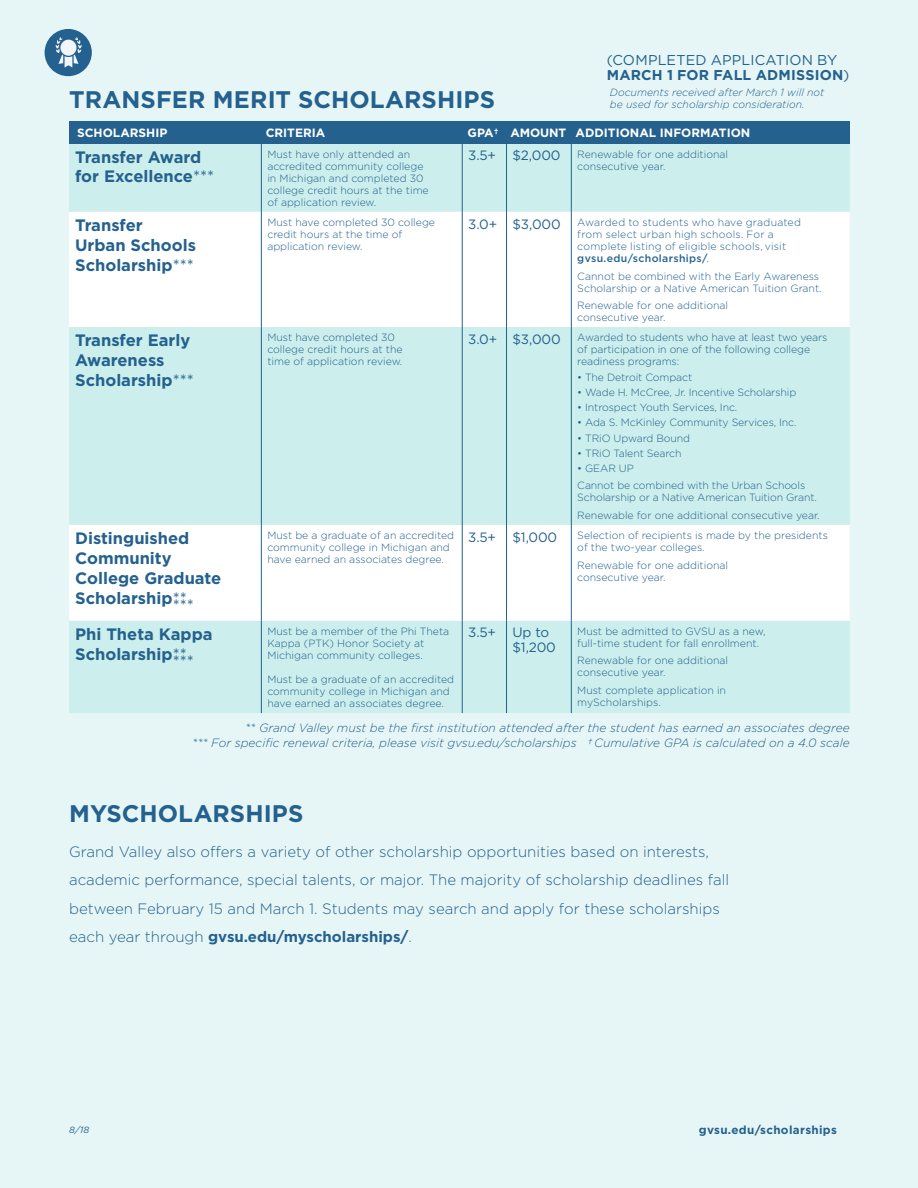
<style>
.page{position:relative;width:918px;height:1188px;background:#e6f6f6}
.page>*{position:absolute;margin:0;border:0;box-sizing:border-box;transform-origin:0 0}
.t1{font:700 24px "Gotham";letter-spacing:.005em;color:#24618e}
.t2{font:700 16.5px/19.8px "Gotham";color:#24618e}
.t3{font:16.5px "Gotham";color:#24618e}
.t4{font:300 15px/28.5px "Gotham";color:#24618e}
.t5{font:14.25px/15px "Gotham";letter-spacing:.01em;color:#24618e}
.t6{font:13.5px/15px "Gotham";letter-spacing:-.01em;color:#24618e}
.t7{font:italic 300 12px/15px "Gotham";color:#24618e;text-align:right}
.t8{font:700 12px "Gotham";color:#fff}
.t9{font:700 11.7px "Gotham";letter-spacing:.03em;color:#24618e}
.t10{font:300 10.5px/12px "Gotham";color:#24618e}
.t11{font:300 10.5px/12px "Gotham";letter-spacing:.02em;color:#24618e}
.t12{font:italic 300 10.5px/12px "Gotham";color:#24618e}
.t13{font:italic 9px "Gotham";color:#24618e}
.s1{font-weight:700}
.s2{font-weight:400}
.s3{font-weight:400;font-size:13.5px}
.s4{font-weight:500}
</style>
<div class="page">
<div style="left:69px;top:143px;width:781px;height:570px;background:#cceeec"></div>
<svg style="left:69px;top:212px;width:781px;height:409px;background:#e6f6f5"></svg>
<hr style="left:261px;top:143px;width:1px;height:69px;background:#24618e">
<hr style="left:261px;top:212px;width:1px;height:115px;background:#24618e">
<hr style="left:261px;top:327px;width:1px;height:198px;background:#24618e">
<hr style="left:261px;top:525px;width:1px;height:96px;background:#24618e">
<hr style="left:261px;top:621px;width:1px;height:92px;background:#24618e">
<hr style="left:462px;top:143px;width:1px;height:69px;background:#24618e">
<hr style="left:462px;top:212px;width:1px;height:115px;background:#24618e">
<hr style="left:462px;top:327px;width:1px;height:198px;background:#24618e">
<hr style="left:462px;top:525px;width:1px;height:96px;background:#24618e">
<hr style="left:462px;top:621px;width:1px;height:92px;background:#24618e">
<hr style="left:506px;top:143px;width:1px;height:69px;background:#24618e">
<hr style="left:571px;top:143px;width:1px;height:69px;background:#24618e">
<hr style="left:506px;top:212px;width:1px;height:115px;background:#24618e">
<hr style="left:571px;top:212px;width:1px;height:115px;background:#24618e">
<hr style="left:506px;top:327px;width:1px;height:198px;background:#24618e">
<hr style="left:571px;top:327px;width:1px;height:198px;background:#24618e">
<hr style="left:506px;top:525px;width:1px;height:96px;background:#24618e">
<hr style="left:571px;top:525px;width:1px;height:96px;background:#24618e">
<hr style="left:506px;top:621px;width:1px;height:92px;background:#24618e">
<hr style="left:571px;top:621px;width:1px;height:92px;background:#24618e">
<div style="left:69px;top:121px;width:781px;height:22px;background:#24618e"></div>
<div style="left:45px;top:29px;width:47px;height:47px;background:#24618e;border-radius:50%"></div>
<svg style="left:55px;top:37px;width:27px;height:31px"></svg>
<div style="left:60px;top:40px;width:17px;height:16px;background:#f2f6f8;border-radius:50%"></div>
<h1 class="t1" style="left:69px;top:83px;width:427px">TRANSFER MERIT SCHOLARSHIPS</h1>
<h3 class="t5" style="left:607px;top:52px;width:244px">(COMPLETED APPLICATION BY<br><span class="s1">MARCH 1 FOR FALL ADMISSION</span>)</h3>
<p class="t12" style="left:610px;top:86px;width:216px">Documents received after March 1 will not be used for scholarship consideration.</p>
<p class="t8" style="left:77px;top:125px;width:92px">SCHOLARSHIP</p>
<p class="t8" style="left:266px;top:125px;width:61px">CRITERIA</p>
<p class="t8" style="left:468px;top:125px;width:284px">GPA† AMOUNT ADDITIONAL INFORMATION</p>
<h2 class="t2" style="left:75px;top:147px;width:141px">Transfer Award for Excellence<span class="s2">***</span></h2>
<p class="t10" style="left:267px;top:148px;width:163px">Must have only attended an accredited community college in Michigan and completed 30 college credit hours at the time of application review.</p>
<p class="t10" style="left:577px;top:148px;width:152px;text-indent:-109px"><span class="s3">3.5+ $2,000</span> Renewable for one additional consecutive year.</p>
<h2 class="t2" style="left:75px;top:215px;width:122px">Transfer<br>Urban Schools<br>Scholarship<span class="s2">***</span></h2>
<p class="t10" style="left:267px;top:216px;width:169px">Must have completed 30 college credit hours at the time of application review.</p>
<p class="t11" style="left:577px;top:216px;width:225px;text-indent:-109px"><span class="s3">3.0+ $3,000</span> Awarded to students who have graduated from select urban high schools. For a complete listing of eligible schools, visit <span class="s4">gvsu.edu/scholarships/</span>.</p>
<p class="t10" style="left:577px;top:270px;width:246px">Cannot be combined with the Early Awareness<br>Scholarship or a Native American Tuition Grant.</p>
<p class="t10" style="left:577px;top:299px;width:152px">Renewable for one additional consecutive year.</p>
<h2 class="t2" style="left:75px;top:330px;width:120px">Transfer Early<br>Awareness<br>Scholarship<span class="s2">***</span></h2>
<p class="t10" style="left:267px;top:331px;width:137px">Must have completed 30 college credit hours at the time of application review.</p>
<p class="t10" style="left:577px;top:331px;width:252px;text-indent:-109px"><span class="s3">3.0+ $3,000</span> Awarded to students who have at least two years of participation in one of the following college readiness programs:</p>
<p class="t10" style="left:577px;top:371px;width:116px">• The Detroit Compact</p>
<p class="t10" style="left:577px;top:386px;width:220px">• Wade H. McCree, Jr. Incentive Scholarship</p>
<p class="t10" style="left:577px;top:401px;width:162px">• Introspect Youth Services, Inc.</p>
<p class="t10" style="left:577px;top:416px;width:221px">• Ada S. McKinley Community Services, Inc.</p>
<p class="t10" style="left:577px;top:432px;width:114px">• TRiO Upward Bound</p>
<p class="t10" style="left:577px;top:447px;width:106px">• TRiO Talent Search</p>
<p class="t10" style="left:577px;top:459px;width:229px;line-height:17.4px">• GEAR UP<br>Cannot be combined with the Urban Schools</p>
<p class="t10" style="left:577px;top:489px;width:244px;line-height:17.4px">Scholarship or a Native American Tuition Grant.<br>Renewable for one additional consecutive year.</p>
<h2 class="t2" style="left:75px;top:528px;width:148px">Distinguished<br>Community<br>College Graduate<br>Scholarship<span class="s2">**</span></h2>
<p class="t10" style="left:267px;top:529px;width:188px">Must be a graduate of an accredited community college in Michigan and have earned an associates degree.</p>
<p class="t6" style="left:468px;top:529px;width:91px">3.5+ $1,000</p>
<p class="t10" style="left:577px;top:529px;width:252px">Selection of recipients is made by the presidents of the two-year colleges.</p>
<p class="t10" style="left:577px;top:559px;width:152px">Renewable for one additional consecutive year.</p>
<h2 class="t3" style="left:173px;top:595px;width:23px">***</h2>
<h2 class="t2" style="left:75px;top:624px;width:139px">Phi Theta Kappa<br>Scholarship<span class="s2">**</span></h2>
<p class="t10" style="left:267px;top:625px;width:183px">Must be a member of the Phi Theta<br>Kappa (PTK) Honor Society at<br>Michigan community colleges.</p>
<p class="t10" style="left:267px;top:673px;width:188px">Must be a graduate of an accredited community college in Michigan and have earned an associates degree.</p>
<h2 class="t3" style="left:173px;top:650px;width:23px">***</h2>
<p class="t6" style="left:513px;top:625px;width:45px;text-indent:-44px">3.5+ Up to $1,200</p>
<p class="t10" style="left:577px;top:625px;width:190px">Must be admitted to GVSU as a new, full-time student for fall enrollment.</p>
<p class="t10" style="left:577px;top:654px;width:152px">Renewable for one additional consecutive year.</p>
<p class="t10" style="left:577px;top:684px;width:150px">Must complete application in myScholarships.</p>
<p class="t7" style="left:192px;top:720px;width:659px">** Grand Valley must be the first institution attended after the student has earned an associates degree<br>*** For specific renewal criteria, please visit gvsu.edu/scholarships † Cumulative GPA is calculated on a 4.0 scale</p>
<h1 class="t1" style="left:69px;top:797px;width:236px">MYSCHOLARSHIPS</h1>
<p class="t4" style="left:69px;top:837px;width:662px">Grand Valley also offers a variety of other scholarship opportunities based on interests, academic performance, special talents, or major. The majority of scholarship deadlines fall between February 15 and March 1. Students may search and apply for these scholarships each year through <span class="s1">gvsu.edu/myscholarships/</span>.</p>
<p class="t13" style="left:69px;top:1124px;width:21px">8/18</p>
<p class="t9" style="left:699px;top:1122px;width:140px">gvsu.edu/scholarships</p>
</div>
